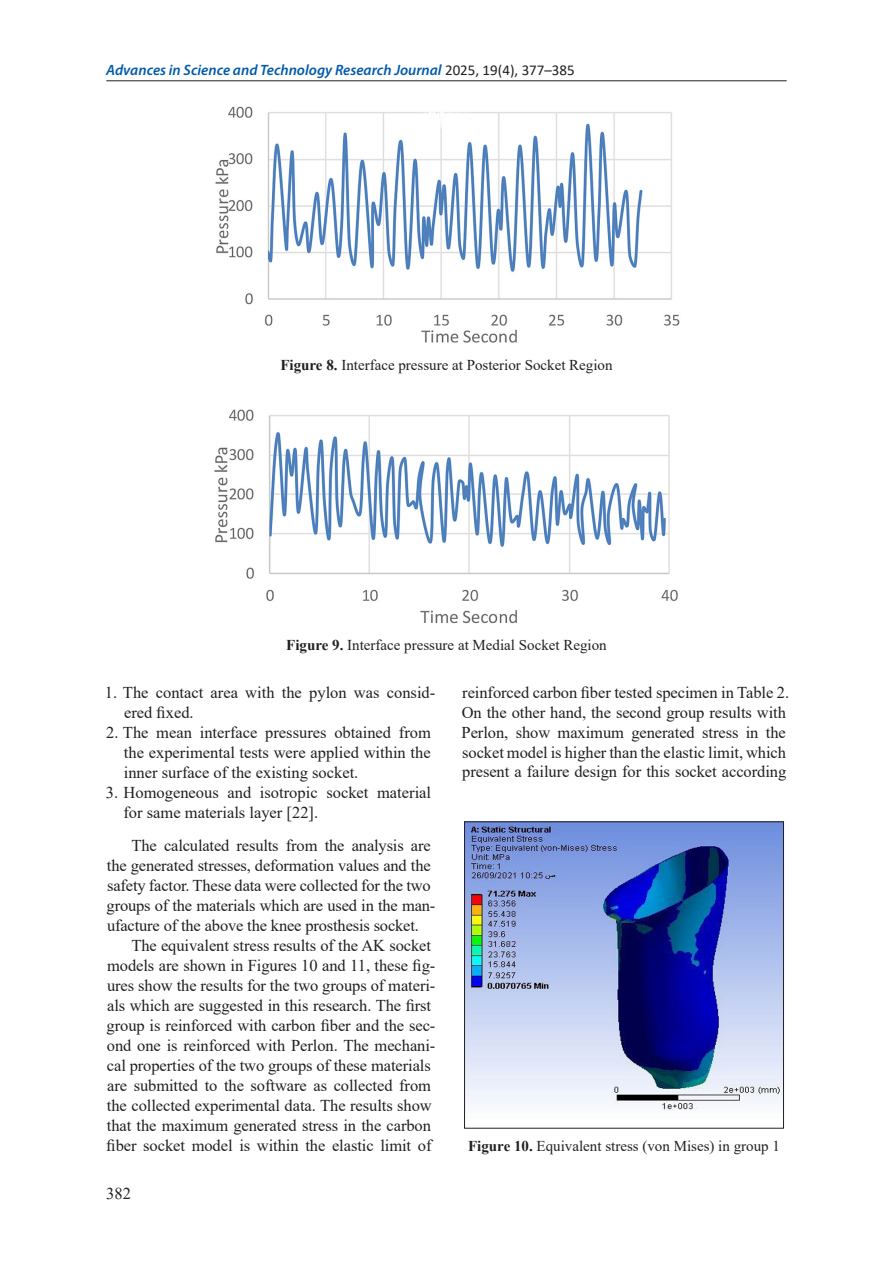
<style>
.page{position:relative;width:893px;height:1263px;background:#fff}
.page>*{position:absolute;margin:0;border:0;box-sizing:border-box;transform-origin:0 0}
.Base_Text{font:16.5px/20px "Times New Roman";letter-spacing:-.005em;color:#231f20}
.Figure{font:15px "Times New Roman";color:#231f20}
.t1{font:italic 600 15px "Myriad Pro";color:#015aaa}
.s1{font-family:"Calibri";font-weight:400;font-style:normal;color:#231f20}
.s2{font-weight:700}
</style>
<div class="page">
<hr style="left:106px;top:80px;width:681px;height:1px;background:#231f20">
<img style="left:214px;top:409px;width:464px;height:215px">
<img style="left:466px;top:823px;width:316px;height:288px">
<div style="left:464px;top:821px;width:320px;height:307px;border:1px solid #231f20"></div>
<img style="left:215px;top:106px;width:465px;height:237px">
<p class="t1" style="left:106px;top:60px;width:470px">Advances in Science and Technology Research Journal <span class="s1">2025, 19(4), 377–385</span></p>
<p class="Figure" style="left:280px;top:354px;width:334px"><span class="s2">Figure 8.</span> Interface pressure at Posterior Socket Region</p>
<p class="Figure" style="left:286px;top:634px;width:322px"><span class="s2">Figure 9.</span> Interface pressure at Medial Socket Region</p>
<p class="Base_Text" style="left:124px;top:682px;width:313px;text-indent:-19px">1. The contact area with the pylon was consid&shy;ered fixed.</p>
<p class="Base_Text" style="left:124px;top:722px;width:309px;text-align:justify;text-indent:-18px">2. The mean interface pressures obtained from the experimental tests were applied within the inner surface of the existing socket.</p>
<p class="Base_Text" style="left:123px;top:782px;width:309px;text-indent:-17px">3. Homogeneous and isotropic socket material for same materials layer [22].</p>
<p class="Base_Text" style="left:107px;top:835px;width:330px;text-indent:25px">The calculated results from the analysis are the generated stresses, deformation values and the safety factor. These data were collected for the two groups of the materials which are used in the man&shy;ufacture of the above the knee prosthesis socket.</p>
<p class="Base_Text" style="left:107px;top:935px;width:330px;text-indent:25px">The equivalent stress results of the AK socket models are shown in Figures 10 and 11, these fig&shy;ures show the results for the two groups of materi&shy;als which are suggested in this research. The first group is reinforced with carbon fiber and the sec&shy;ond one is reinforced with Perlon. The mechani&shy;cal properties of the two groups of these materials are submitted to the software as collected from the collected experimental data. The results show that the maximum generated stress in the carbon fiber socket model is within the elastic limit of</p>
<p class="Base_Text" style="left:106px;top:1183px;width:26px">382</p>
<p class="Base_Text" style="left:462px;top:682px;width:329px">reinforced carbon fiber tested specimen in Table 2.<br>On the other hand, the second group results with Perlon, show maximum generated stress in the socket model is higher than the elastic limit, which present a failure design for this socket according</p>
<p class="Figure" style="left:468px;top:1136px;width:313px"><span class="s2">Figure 10.</span> Equivalent stress (von Mises) in group 1</p>
</div>
